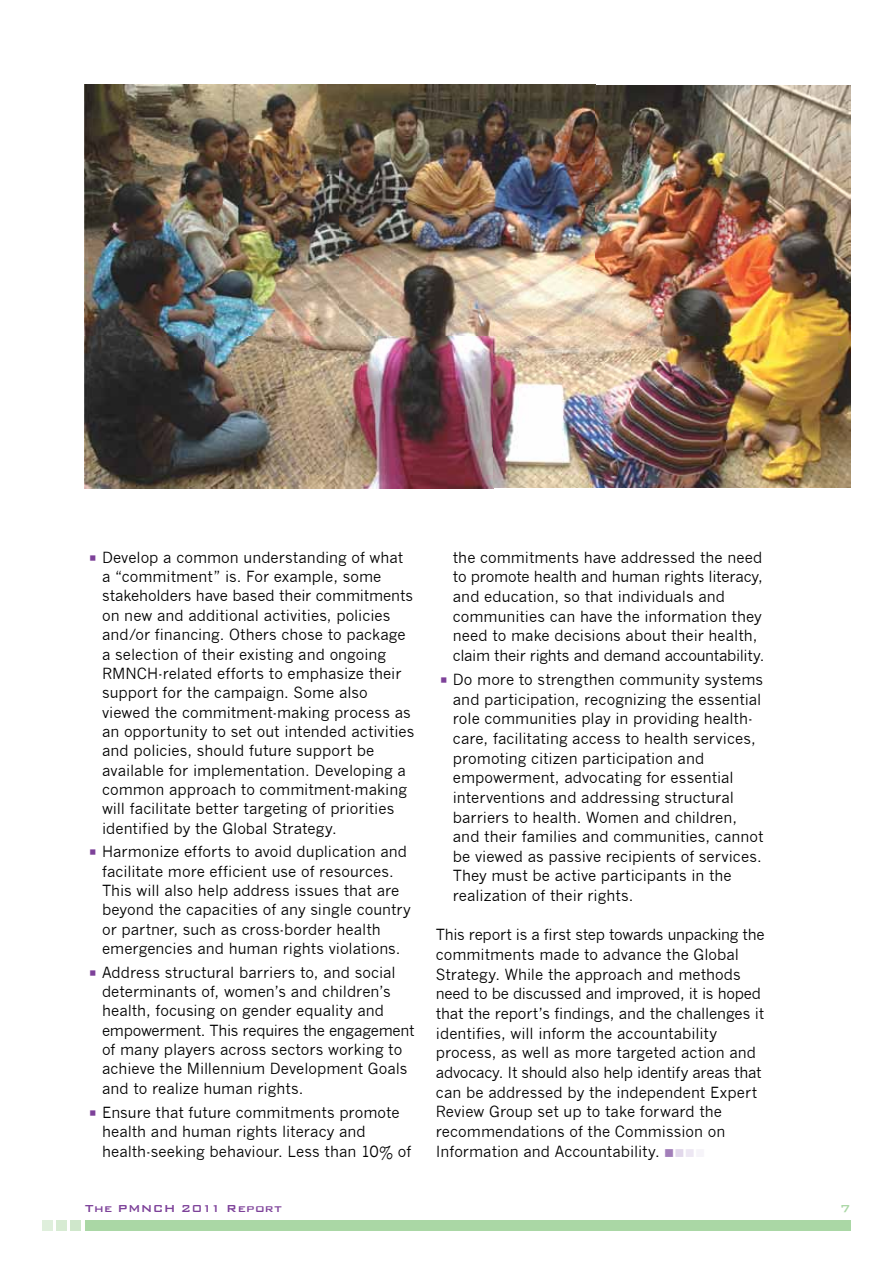
<style>
.page{position:relative;width:893px;height:1263px;background:#fff}
.page>*{position:absolute;margin:0;border:0;box-sizing:border-box;transform-origin:0 0}
.t1{font:15px/19.6px "News Gothic";color:#000}
.t2{font:500 13.5px "Bank Gothic";letter-spacing:.02em;color:#7d4199}
.t3{font:500 13.5px "Bank Gothic";color:#aad7a5}
.s1{color:#7d4199}
.s2{color:#a27eb9}
.s3{color:#e2d8eb}
.s4{color:#ede7f3}
.s5{color:#f6f4f9}
</style>
<div class="page">
<div style="left:85px;top:1220px;width:765px;height:11px;background:#aad7a5"></div>
<svg style="left:42px;top:1220px;width:25px;height:11px"></svg>
<div style="left:70px;top:1220px;width:11px;height:11px;background:#cfe7cb"></div>
<img style="left:85px;top:84px;width:765px;height:404px">
<p class="t1" style="left:102px;top:548px;width:314px;text-indent:-13px"><span class="s1">○</span> Develop a common understanding of what a “commitment” is. For example, some stakeholders have based their commitments on new and additional activities, policies and/or financing. Others chose to package a selection of their existing and ongoing RMNCH-related efforts to emphasize their support for the campaign. Some also viewed the commitment-making process as an opportunity to set out intended activities and policies, should future support be available for implementation. Developing a common approach to commitment-making will facilitate better targeting of priorities identified by the Global Strategy.</p>
<p class="t1" style="left:102px;top:842px;width:310px;text-indent:-13px"><span class="s1">○</span> Harmonize efforts to avoid duplication and facilitate more efficient use of resources.<br>This will also help address issues that are beyond the capacities of any single country or partner, such as cross-border health emergencies and human rights violations.</p>
<p class="t1" style="left:102px;top:963px;width:314px;text-indent:-13px"><span class="s1">○</span> Address structural barriers to, and social determinants of, women’s and children’s health, focusing on gender equality and empowerment. This requires the engagement of many players across sectors working to achieve the Millennium Development Goals and to realize human rights.</p>
<p class="t1" style="left:102px;top:1103px;width:311px;text-indent:-13px"><span class="s1">○</span> Ensure that future commitments promote health and human rights literacy and health-seeking behaviour. Less than 10% of</p>
<p class="t1" style="left:453px;top:548px;width:313px">the commitments have addressed the need to promote health and human rights literacy, and education, so that individuals and communities can have the information they need to make decisions about their health, claim their rights and demand accountability.</p>
<p class="t1" style="left:453px;top:670px;width:312px;text-indent:-13px"><span class="s1">○</span> Do more to strengthen community systems and participation, recognizing the essential role communities play in providing health&shy;care, facilitating access to health services, promoting citizen participation and empowerment, advocating for essential interventions and addressing structural barriers to health. Women and children, and their families and communities, cannot be viewed as passive recipients of services.<br>They must be active participants in the realization of their rights.</p>
<p class="t1" style="left:436px;top:925px;width:330px">This report is a first step towards unpacking the commitments made to advance the Global Strategy. While the approach and methods need to be discussed and improved, it is hoped that the report’s findings, and the challenges it identifies, will inform the accountability process, as well as more targeted action and advocacy. It should also help identify areas that can be addressed by the independent Expert Review Group set up to take forward the recommendations of the Commission on Information and Accountability. <span class="s2">■</span><span class="s3">■</span><span class="s4">■</span><span class="s5">■</span></p>
<p class="t2" style="left:85px;top:1198px;width:199px">The PMNCH 2011 Report</p>
<p class="t3" style="left:840px;top:1198px;width:12px">7</p>
</div>
